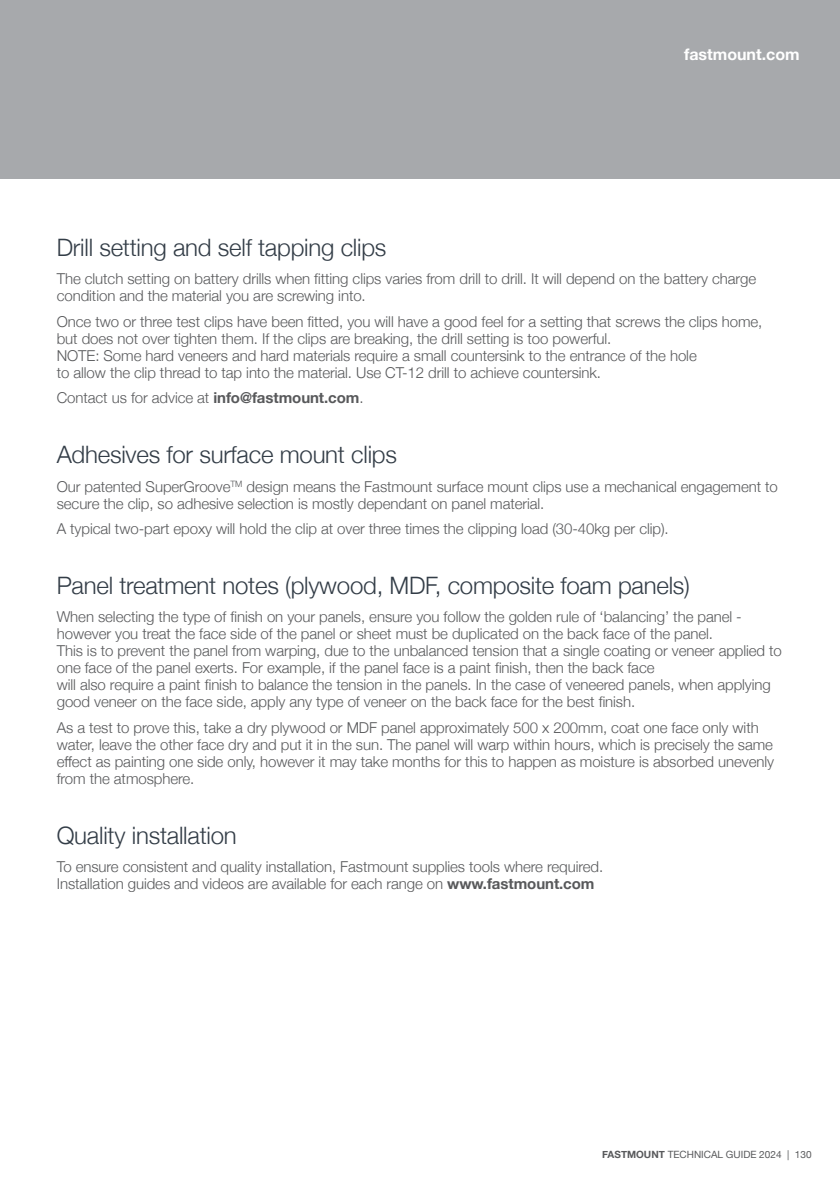
<style>
.page{position:relative;width:840px;height:1191px;background:#fff}
.page>*{position:absolute;margin:0;border:0;box-sizing:border-box;transform-origin:0 0}
.t1{font:300 24px "Helvetica Neue";letter-spacing:-.01em;color:#333d47}
.t2{font:700 16px "Helvetica Neue";color:#fff}
.t3{font:300 15px/17px "Helvetica Neue";letter-spacing:-.005em;color:#58595b}
.t4{font:10px "Helvetica Neue";color:#58595b}
.s1{font-weight:700}
</style>
<div class="page">
<div style="left:0;top:0;width:839px;height:179px;background:#a7a9ac"></div>
<p class="t2" style="left:683px;top:42px;width:117px">fastmount.com</p>
<h1 class="t1" style="left:57px;top:228px;width:331px">Drill setting and self tapping clips</h1>
<p class="t3" style="left:57px;top:269px;width:700px">The clutch setting on battery drills when fitting clips varies from drill to drill. It will depend on the battery charge condition and the material you are screwing into.</p>
<p class="t3" style="left:57px;top:312px;width:706px">Once two or three test clips have been fitted, you will have a good feel for a setting that screws the clips home, but does not over tighten them. If the clips are breaking, the drill setting is too powerful.<br>NOTE: Some hard veneers and hard materials require a small countersink to the entrance of the hole<br>to allow the clip thread to tap into the material. Use CT-12 drill to achieve countersink.</p>
<p class="t3" style="left:57px;top:388px;width:308px">Contact us for advice at <span class="s1">info@fastmount.com</span>.</p>
<h1 class="t1" style="left:57px;top:435px;width:341px">Adhesives for surface mount clips</h1>
<p class="t3" style="left:57px;top:476px;width:722px">Our patented SuperGroove<sup>TM</sup> design means the Fastmount surface mount clips use a mechanical engagement to secure the clip, so adhesive selection is mostly dependant on panel material.</p>
<p class="t3" style="left:57px;top:519px;width:613px">A typical two-part epoxy will hold the clip at over three times the clipping load (30-40kg per clip).</p>
<h1 class="t1" style="left:57px;top:566px;width:634px">Panel treatment notes (plywood, MDF, composite foam panels)</h1>
<p class="t3" style="left:57px;top:607px;width:726px">When selecting the type of finish on your panels, ensure you follow the golden rule of ‘balancing’ the panel - however you treat the face side of the panel or sheet must be duplicated on the back face of the panel.<br>This is to prevent the panel from warping, due to the unbalanced tension that a single coating or veneer applied to one face of the panel exerts. For example, if the panel face is a paint finish, then the back face<br>will also require a paint finish to balance the tension in the panels. In the case of veneered panels, when applying good veneer on the face side, apply any type of veneer on the back face for the best finish.</p>
<p class="t3" style="left:57px;top:718px;width:718px">As a test to prove this, take a dry plywood or MDF panel approximately 500 x 200mm, coat one face only with water, leave the other face dry and put it in the sun. The panel will warp within hours, which is precisely the same effect as painting one side only, however it may take months for this to happen as moisture is absorbed unevenly from the atmosphere.</p>
<h1 class="t1" style="left:57px;top:816px;width:181px">Quality installation</h1>
<p class="t3" style="left:57px;top:857px;width:547px">To ensure consistent and quality installation, Fastmount supplies tools where required.<br>Installation guides and videos are available for each range on <span class="s1">www.fastmount.com</span></p>
<p class="t4" style="left:602px;top:1147px;width:211px"><span class="s1">FASTMOUNT</span> TECHNICAL GUIDE 2024 | 130</p>
</div>
